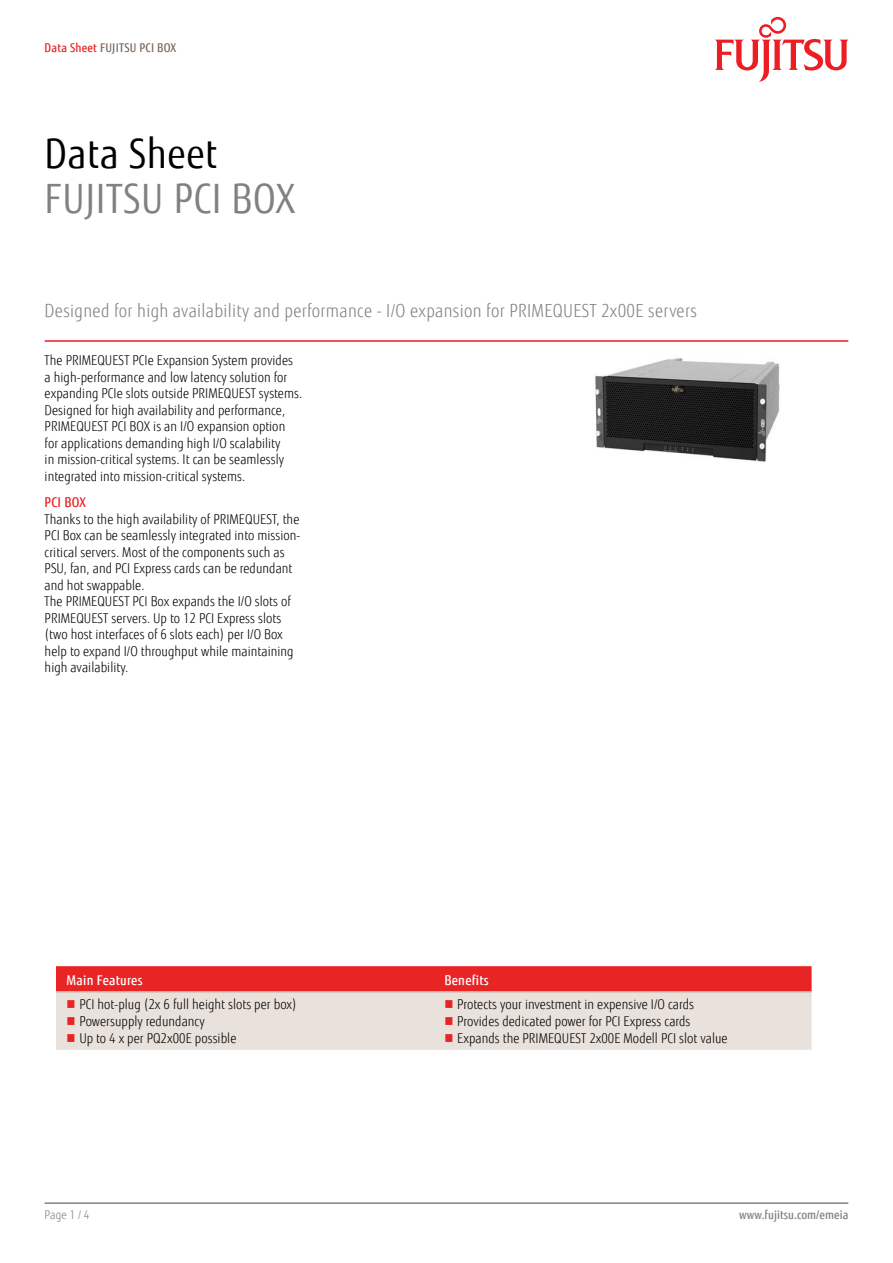
<style>
.page{position:relative;width:893px;height:1263px;background:#fff}
.page>*{position:absolute;margin:0;border:0;box-sizing:border-box;transform-origin:0 0}
.t1{font:40.5px "Fujitsu Sans";letter-spacing:.02em;color:#818280;scale:.9 1}
.t2{font:40.5px "Fujitsu Sans";letter-spacing:.02em;color:#000;scale:.9 1}
.t3{font:300 18px "Fujitsu Sans";letter-spacing:.02em;color:#818280;scale:.9 1}
.t4{font:300 13.5px/16.5px "Fujitsu Sans";letter-spacing:.005em;color:#000;scale:.9 1}
.t5{font:500 13.5px "Fujitsu Sans";letter-spacing:.02em;color:#fff;scale:.9 1}
.t6{font:500 13.5px "Fujitsu Sans";letter-spacing:.02em;color:#e82425;scale:.9 1}
.t7{font:500 12px "Fujitsu Sans";letter-spacing:.02em;color:#79695e;scale:.9 1}
.t8{font:500 12px "Fujitsu Sans";letter-spacing:.005em;color:#818280;scale:.9 1}
.t9{font:300 12px "Fujitsu Sans";color:#818280;scale:.9 1}
.s1{color:#e92425}
</style>
<div class="page">
<hr style="left:45px;top:1202px;width:803px;height:2px;background:#818280">
<hr style="left:45px;top:340px;width:803px;height:2px;background:#ed1d24">
<svg style="left:715px;top:17px;width:133px;height:65px"></svg>
<img style="left:595px;top:358px;width:185px;height:104px">
<svg style="left:56px;top:966px;width:756px;height:84px;background:#e8a8a4"></svg>
<p class="t7" style="left:45px;top:40px;width:148px"><span class="s1">Data Sheet</span> FUJITSU PCI BOX</p>
<h1 class="t2" style="left:45px;top:130px;width:193px">Data Sheet</h1>
<h1 class="t1" style="left:45px;top:175px;width:280px">FUJITSU PCI BOX</h1>
<h2 class="t3" style="left:45px;top:300px;width:726px">Designed for high availability and performance - I/O expansion for PRIMEQUEST 2x00E servers</h2>
<p class="t4" style="left:45px;top:352px;width:288px">The PRIMEQUEST PCIe Expansion System provides a high-performance and low latency solution for expanding PCIe slots outside PRIMEQUEST systems.<br>Designed for high availability and performance, PRIMEQUEST PCI BOX is an I/O expansion option for applications demanding high I/O scalability<br>in mission-critical systems. It can be seamlessly integrated into mission-critical systems.</p>
<p class="t6" style="left:45px;top:494px;width:48px">PCI BOX</p>
<p class="t4" style="left:45px;top:511px;width:286px">Thanks to the high availability of PRIMEQUEST, the PCI Box can be seamlessly integrated into mission&shy;critical servers. Most of the components such as PSU, fan, and PCI Express cards can be redundant and hot swappable.<br>The PRIMEQUEST PCI Box expands the I/O slots of PRIMEQUEST servers. Up to 12 PCI Express slots (two host interfaces of 6 slots each) per I/O Box help to expand I/O throughput while maintaining high availability.</p>
<p class="t5" style="left:67px;top:972px;width:86px">Main Features</p>
<p class="t5" style="left:444px;top:972px;width:51px">Benefits</p>
<p class="t4" style="left:79px;top:996px;width:243px">PCI hot-plug (2x 6 full height slots per box)</p>
<p class="t4" style="left:457px;top:996px;width:265px">Protects your investment in expensive I/O cards</p>
<p class="t4" style="left:79px;top:1013px;width:141px">Powersupply redundancy</p>
<p class="t4" style="left:457px;top:1013px;width:261px">Provides dedicated power for PCI Express cards</p>
<p class="t4" style="left:79px;top:1030px;width:176px">Up to 4 x per PQ2x00E possible</p>
<p class="t4" style="left:457px;top:1030px;width:302px">Expands the PRIMEQUEST 2x00E Modell PCI slot value</p>
<p class="t9" style="left:45px;top:1208px;width:51px">Page 1 / 4</p>
<p class="t8" style="left:739px;top:1208px;width:123px">www.fujitsu.com/emeia</p>
</div>
